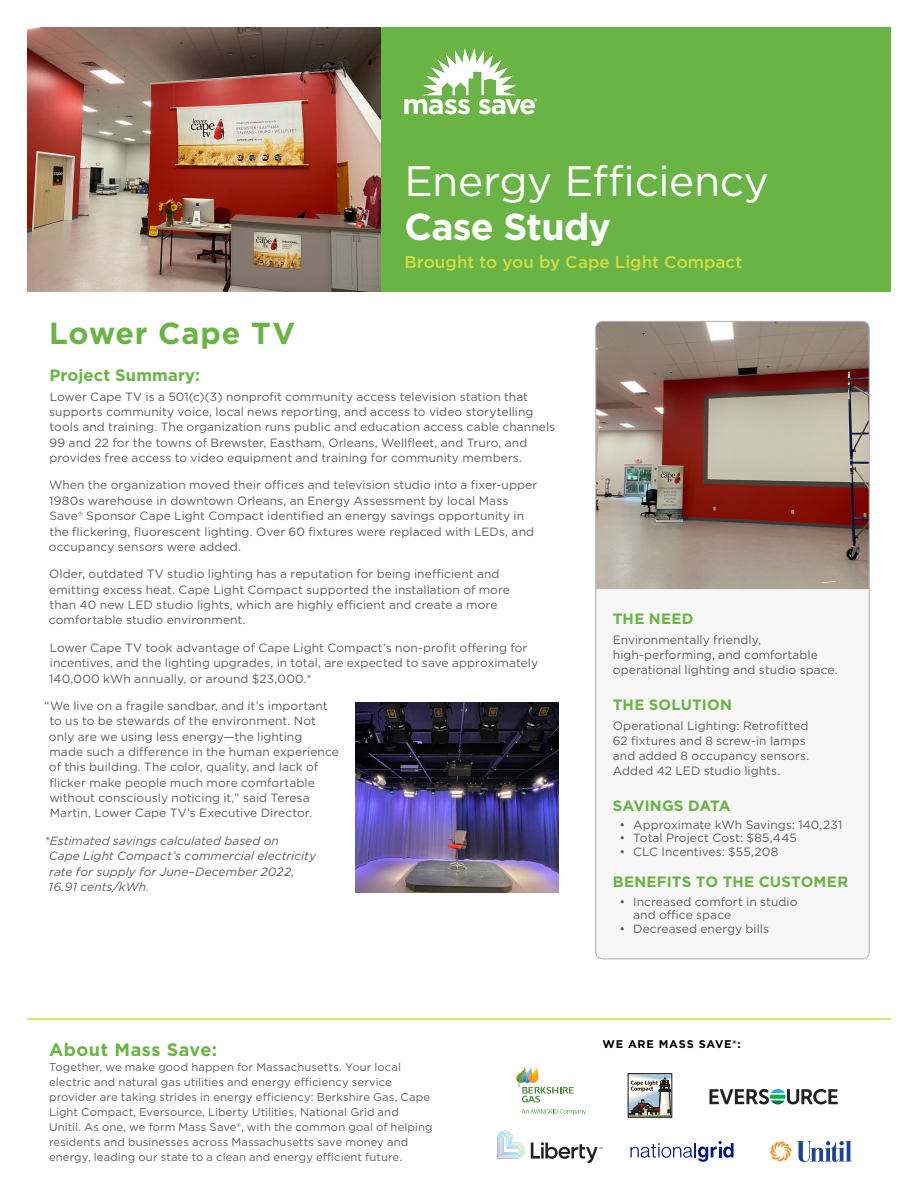
<style>
.page{position:relative;width:918px;height:1188px;background:#fff}
.page>*{position:absolute;margin:0;border:0;box-sizing:border-box;transform-origin:0 0}
.t1{font:42.45px "Gotham";letter-spacing:-.01em;color:#fff}
.t2{font:700 37.5px "Gotham";letter-spacing:-.02em;color:#fff}
.t3{font:700 30.45px "Gotham";letter-spacing:.025em;color:#69b445}
.t4{font:700 18px "Gotham";letter-spacing:.03em;color:#69b445}
.t5{font:500 16.95px "Gotham";letter-spacing:.005em;color:#cfdd45}
.t6{font:700 16.5px "Gotham";letter-spacing:.01em;color:#69b445}
.t7{font:700 15px "Gotham";letter-spacing:.01em;color:#69b445}
.t8{font:12px/15.3px "Gotham";letter-spacing:.005em;color:#5d5d5d}
.t9{font:italic 12px/15.3px "Gotham";letter-spacing:.005em;color:#5d5d5d}
.t10{font:11.25px/15px "Gotham";letter-spacing:.01em;color:#5d5d5d}
.t11{font:700 11.1px "Gotham";letter-spacing:.065em;color:#000}
</style>
<div class="page">
<div style="left:27px;top:27px;width:864px;height:265px;background:#69b445"></div>
<img style="left:27px;top:27px;width:353px;height:265px">
<hr style="left:27px;top:1018px;width:864px;height:2px;background:#cfdd45">
<svg style="left:404px;top:48px;width:133px;height:66px"></svg>
<div style="left:628px;top:1073px;width:44px;height:45px;border:1px solid #231f20"></div>
<svg style="left:628px;top:1074px;width:44px;height:43px;background:#a0a4a2"></svg>
<svg style="left:709px;top:1089px;width:129px;height:15px"></svg>
<img style="left:518px;top:1082px;width:4px;height:5px">
<img style="left:516px;top:1071px;width:6px;height:11px">
<img style="left:522px;top:1067px;width:6px;height:6px">
<img style="left:528px;top:1067px;width:11px;height:6px">
<svg style="left:522px;top:1109px;width:64px;height:6px"></svg>
<svg style="left:522px;top:1073px;width:52px;height:30px"></svg>
<svg style="left:630px;top:1141px;width:104px;height:21px"></svg>
<svg style="left:770px;top:1141px;width:21px;height:21px"></svg>
<svg style="left:797px;top:1140px;width:55px;height:22px"></svg>
<img style="left:497px;top:1130px;width:28px;height:29px">
<svg style="left:531px;top:1142px;width:72px;height:21px"></svg>
<div style="left:596px;top:321px;width:273px;height:638px;background:#f7f7f7;border-radius:7px"></div>
<img style="left:596px;top:321px;width:273px;height:268px">
<div style="left:596px;top:321px;width:273px;height:638px;border:1px solid #aeaeae;border-radius:7px"></div>
<img style="left:355px;top:702px;width:203px;height:190px">
<h3 class="t3" style="left:49px;top:313px;width:248px">Lower Cape TV</h3>
<h1 class="t1" style="left:404px;top:154px;width:366px">Energy Efficiency</h1>
<h2 class="t2" style="left:404px;top:201px;width:208px">Case Study</h2>
<h3 class="t5" style="left:404px;top:250px;width:340px">Brought to you by Cape Light Compact</h3>
<h3 class="t6" style="left:49px;top:364px;width:152px">Project Summary:</h3>
<p class="t8" style="left:49px;top:388px;width:507px">Lower Cape TV is a 501(c)(3) nonprofit community access television station that supports community voice, local news reporting, and access to video storytelling tools and training. The organization runs public and education access cable channels 99 and 22 for the towns of Brewster, Eastham, Orleans, Wellfleet, and Truro, and provides free access to video equipment and training for community members.</p>
<p class="t8" style="left:49px;top:477px;width:490px">When the organization moved their offices and television studio into a fixer-upper 1980s warehouse in downtown Orleans, an Energy Assessment by local Mass Save® Sponsor Cape Light Compact identified an energy savings opportunity in the flickering, fluorescent lighting. Over 60 fixtures were replaced with LEDs, and occupancy sensors were added.</p>
<p class="t8" style="left:49px;top:566px;width:463px">Older, outdated TV studio lighting has a reputation for being inefficient and emitting excess heat. Cape Light Compact supported the installation of more than 40 new LED studio lights, which are highly efficient and create a more comfortable studio environment.</p>
<p class="t8" style="left:49px;top:640px;width:490px">Lower Cape TV took advantage of Cape Light Compact’s non-profit offering for incentives, and the lighting upgrades, in total, are expected to save approximately<br>140,000 kWh annually, or around $23,000.*</p>
<p class="t8" style="left:49px;top:698px;width:292px;text-indent:-5px">“We live on a fragile sandbar, and it’s important to us to be stewards of the environment. Not only are we using less energy—the lighting made such a difference in the human experience of this building. The color, quality, and lack of flicker make people much more comfortable without consciously noticing it,” said Teresa Martin, Lower Cape TV’s Executive Director.</p>
<p class="t9" style="left:49px;top:833px;width:269px;text-indent:-4px">*Estimated savings calculated based on<br>Cape Light Compact’s commercial electricity rate for supply for June–December 2022, 16.91 cents/kWh.</p>
<h3 class="t4" style="left:49px;top:1037px;width:170px">About Mass Save:</h3>
<p class="t10" style="left:49px;top:1059px;width:385px">Together, we make good happen for Massachusetts. Your local electric and natural gas utilities and energy efficiency service provider are taking strides in energy efficiency: Berkshire Gas, Cape Light Compact, Eversource, Liberty Utilities, National Grid and Unitil. As one, we form Mass Save®, with the common goal of helping residents and businesses across Massachusetts save money and energy, leading our state to a clean and energy efficient future.</p>
<p class="t7" style="left:613px;top:609px;width:82px">THE NEED</p>
<p class="t8" style="left:613px;top:632px;width:226px">Environmentally friendly, high-performing, and comfortable operational lighting and studio space.</p>
<p class="t7" style="left:613px;top:695px;width:121px">THE SOLUTION</p>
<p class="t8" style="left:613px;top:718px;width:198px">Operational Lighting: Retrofitted<br>62 fixtures and 8 screw-in lamps and added 8 occupancy sensors.<br>Added 42 LED studio lights.</p>
<p class="t7" style="left:613px;top:796px;width:119px">SAVINGS DATA</p>
<p class="t8" style="left:620px;top:817px;width:224px">• Approximate kWh Savings: 140,231</p>
<p class="t8" style="left:620px;top:830px;width:179px">• Total Project Cost: $85,445</p>
<p class="t8" style="left:620px;top:844px;width:160px">• CLC Incentives: $55,208</p>
<p class="t7" style="left:613px;top:872px;width:237px">BENEFITS TO THE CUSTOMER</p>
<p class="t8" style="left:633px;top:894px;width:166px;line-height:13.5px;text-indent:-14px">• Increased comfort in studio and office space</p>
<p class="t8" style="left:620px;top:920px;width:151px">• Decreased energy bills</p>
<p class="t11" style="left:602px;top:1036px;width:140px">WE ARE MASS SAVE®:</p>
</div>
